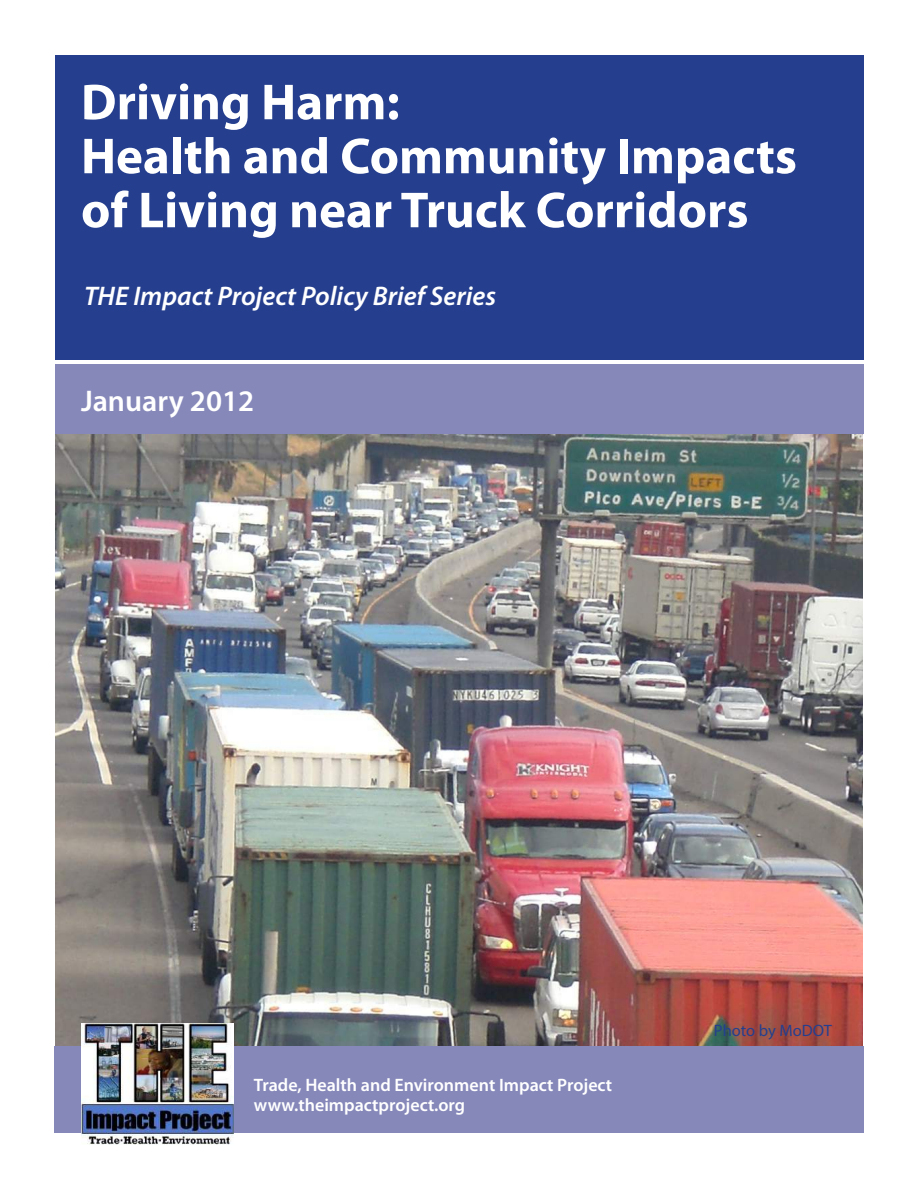
<style>
.page{position:relative;width:918px;height:1188px;background:#fff}
.page>*{position:absolute;margin:0;border:0;box-sizing:border-box;transform-origin:0 0}
.t1{font:700 51px/54px "Myriad Pro";color:#fff}
.t2{font:600 30px "Myriad Pro";color:#fff}
.t3{font:italic 600 27px "Myriad Pro";color:#fff}
.t4{font:600 18px/19.5px "Myriad Pro";color:#fff}
.t5{font:16.5px "Myriad Pro";color:#253f8e}
</style>
<div class="page">
<img style="left:56px;top:434px;width:806px;height:612px">
<div style="left:56px;top:56px;width:808px;height:304px;background:#253f8e"></div>
<div style="left:56px;top:364px;width:808px;height:70px;background:#8688ba"></div>
<div style="left:54px;top:1046px;width:810px;height:86px;background:#8688ba"></div>
<img style="left:81px;top:1024px;width:152px;height:121px">
<h1 class="t1" style="left:81px;top:73px;width:717px">Driving Harm:<br>Health and Community Impacts of Living near Truck Corridors</h1>
<h3 class="t3" style="left:84px;top:279px;width:414px">THE Impact Project Policy Brief Series</h3>
<h2 class="t2" style="left:81px;top:381px;width:175px">January 2012</h2>
<p class="t4" style="left:254px;top:1075px;width:360px">Trade, Health and Environment Impact Project www.theimpactproject.org</p>
<p class="t5" style="left:714px;top:1020px;width:119px">Photo by MoDOT</p>
</div>
